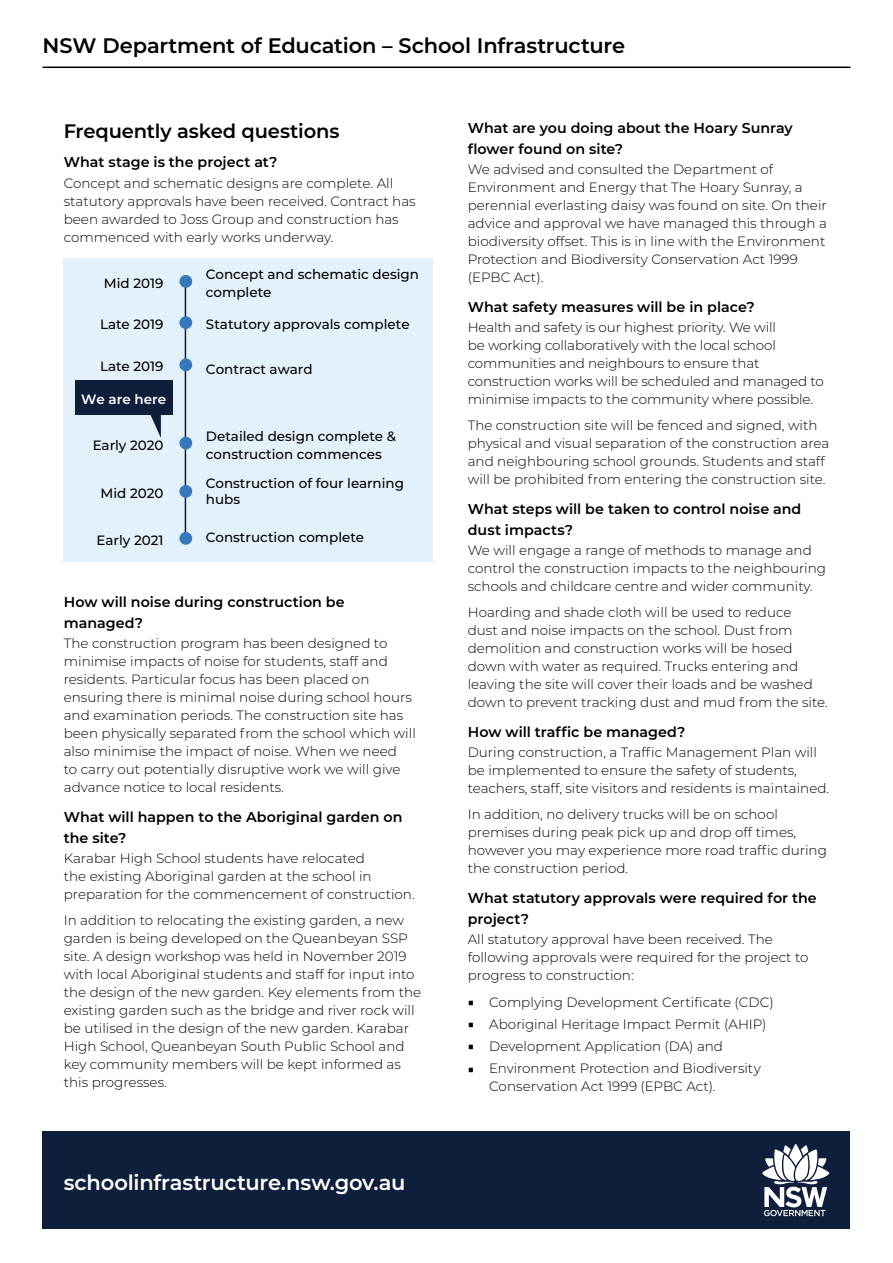
<style>
.page{position:relative;width:893px;height:1263px;background:#fff}
.page>*{position:absolute;margin:0;border:0;box-sizing:border-box;transform-origin:0 0}
.t1{font:600 21px "Montserrat";letter-spacing:-.01em;color:#000}
.t2{font:600 21px "Montserrat";letter-spacing:-.01em;color:#fff}
.Heading_2{font:600 19.5px "Montserrat";letter-spacing:-.005em;color:#000}
.Heading_3{font:600 14.25px/21px "Montserrat";color:#000}
.Body_light_9_12{font:300 13.5px/18px "Montserrat";color:#000}
.Timeline{font:500 13.5px/18px "Montserrat";color:#000}
.Timeline_date{font:500 13.5px "Montserrat";letter-spacing:-.005em;color:#000}
.Body_SemiBold_12_15{font:600 13.5px "Montserrat";color:#fff}
.s1{font-size:11.55px}
</style>
<div class="page">
<div style="left:43px;top:1131px;width:807px;height:98px;background:#0e1e3b"></div>
<hr style="left:43px;top:67px;width:807px;height:1px;background:#000">
<svg style="left:762px;top:1144px;width:67px;height:72px"></svg>
<div style="left:63px;top:258px;width:370px;height:304px;background:#e4f1fa"></div>
<hr style="left:185px;top:279px;width:1px;height:261px;background:#0e1e3b">
<div style="left:179px;top:275px;width:13px;height:13px;background:#3777bc;border-radius:50%"></div>
<div style="left:179px;top:316px;width:13px;height:13px;background:#3777bc;border-radius:50%"></div>
<div style="left:179px;top:358px;width:13px;height:13px;background:#3777bc;border-radius:50%"></div>
<div style="left:179px;top:437px;width:13px;height:12px;background:#3777bc;border-radius:50%"></div>
<div style="left:179px;top:485px;width:13px;height:13px;background:#3777bc;border-radius:50%"></div>
<div style="left:179px;top:532px;width:13px;height:13px;background:#3777bc;border-radius:50%"></div>
<div style="left:75px;top:381px;width:98px;height:34px;background:#0e1e3b"></div>
<svg style="left:150px;top:415px;width:11px;height:23px"></svg>
<h1 class="t1" style="left:43px;top:31px;width:584px">NSW Department of Education – School Infrastructure</h1>
<p class="Heading_2" style="left:64px;top:117px;width:277px">Frequently asked questions</p>
<p class="Heading_3" style="left:64px;top:151px;width:215px">What stage is the project at?</p>
<p class="Body_light_9_12" style="left:64px;top:173px;width:353px">Concept and schematic designs are complete. All statutory approvals have been received. Contract has been awarded to Joss Group and construction has commenced with early works underway.</p>
<p class="Timeline_date" style="left:104px;top:274px;width:61px">Mid 2019</p>
<p class="Timeline_date" style="left:100px;top:315px;width:65px">Late 2019</p>
<p class="Timeline_date" style="left:100px;top:357px;width:65px">Late 2019</p>
<p class="Body_SemiBold_12_15" style="left:81px;top:390px;width:87px">We are here</p>
<p class="Timeline_date" style="left:93px;top:435px;width:72px">Early 2020</p>
<p class="Timeline_date" style="left:101px;top:484px;width:64px">Mid 2020</p>
<p class="Timeline_date" style="left:97px;top:531px;width:68px">Early 2021</p>
<p class="Timeline" style="left:206px;top:265px;width:215px">Concept and schematic design complete</p>
<p class="Timeline" style="left:206px;top:315px;width:205px">Statutory approvals complete</p>
<p class="Timeline" style="left:206px;top:359px;width:108px">Contract award</p>
<p class="Timeline" style="left:206px;top:426px;width:192px">Detailed design complete &amp; construction commences</p>
<p class="Timeline" style="left:206px;top:474px;width:200px;line-height:16.2px">Construction of four learning hubs</p>
<p class="Timeline" style="left:206px;top:528px;width:160px">Construction complete</p>
<p class="Heading_3" style="left:64px;top:591px;width:282px">How will noise during construction be managed?</p>
<p class="Body_light_9_12" style="left:64px;top:634px;width:354px">The construction program has been designed to minimise impacts of noise for students, staff and residents. Particular focus has been placed on ensuring there is minimal noise during school hours and examination periods. The construction site has been physically separated from the school which will also minimise the impact of noise. When we need<br>to carry out potentially disruptive work we will give advance notice to local residents.</p>
<p class="Heading_3" style="left:64px;top:806px;width:340px">What will happen to the Aboriginal garden on the site?</p>
<p class="Body_light_9_12" style="left:64px;top:849px;width:352px">Karabar High School students have relocated<br>the existing Aboriginal garden at the school in preparation for the commencement of construction.</p>
<p class="Body_light_9_12" style="left:64px;top:911px;width:359px">In addition to relocating the existing garden, a new garden is being developed on the Queanbeyan SSP site. A design workshop was held in November 2019 with local Aboriginal students and staff for input into the design of the new garden. Key elements from the existing garden such as the bridge and river rock will be utilised in the design of the new garden. Karabar High School, Queanbeyan South Public School and key community members will be kept informed as this progresses.</p>
<h1 class="t2" style="left:64px;top:1168px;width:343px">schoolinfrastructure.nsw.gov.au</h1>
<p class="Heading_3" style="left:468px;top:117px;width:327px">What are you doing about the Hoary Sunray flower found on site?</p>
<p class="Body_light_9_12" style="left:468px;top:160px;width:361px">We advised and consulted the Department of Environment and Energy that The Hoary Sunray, a perennial everlasting daisy was found on site. On their advice and approval we have managed this through a biodiversity offset. This is in line with the Environment Protection and Biodiversity Conservation Act 1999 (EPBC Act).</p>
<p class="Heading_3" style="left:468px;top:295px;width:288px">What safety measures will be in place?</p>
<p class="Body_light_9_12" style="left:468px;top:317px;width:357px">Health and safety is our highest priority. We will<br>be working collaboratively with the local school communities and neighbours to ensure that construction works will be scheduled and managed to minimise impacts to the community where possible.</p>
<p class="Body_light_9_12" style="left:468px;top:416px;width:363px">The construction site will be fenced and signed, with physical and visual separation of the construction area and neighbouring school grounds. Students and staff will be prohibited from entering the construction site.</p>
<p class="Heading_3" style="left:468px;top:497px;width:335px">What steps will be taken to control noise and dust impacts?</p>
<p class="Body_light_9_12" style="left:468px;top:541px;width:360px">We will engage a range of methods to manage and control the construction impacts to the neighbouring schools and childcare centre and wider community.</p>
<p class="Body_light_9_12" style="left:468px;top:603px;width:362px">Hoarding and shade cloth will be used to reduce<br>dust and noise impacts on the school. Dust from demolition and construction works will be hosed down with water as required. Trucks entering and leaving the site will cover their loads and be washed down to prevent tracking dust and mud from the site.</p>
<p class="Heading_3" style="left:468px;top:721px;width:219px">How will traffic be managed?</p>
<p class="Body_light_9_12" style="left:468px;top:743px;width:363px">During construction, a Traffic Management Plan will be implemented to ensure the safety of students, teachers, staff, site visitors and residents is maintained.</p>
<p class="Body_light_9_12" style="left:468px;top:805px;width:361px">In addition, no delivery trucks will be on school premises during peak pick up and drop off times, however you may experience more road traffic during the construction period.</p>
<p class="Heading_3" style="left:468px;top:887px;width:351px">What statutory approvals were required for the project?</p>
<p class="Body_light_9_12" style="left:468px;top:930px;width:342px">All statutory approval have been received. The following approvals were required for the project to progress to construction:</p>
<p class="Body_light_9_12" style="left:468px;top:992px;width:307px"><span class="s1">■</span> Complying Development Certificate (CDC)</p>
<p class="Body_light_9_12" style="left:468px;top:1015px;width:300px"><span class="s1">■</span> Aboriginal Heritage Impact Permit (AHIP)</p>
<p class="Body_light_9_12" style="left:468px;top:1037px;width:257px"><span class="s1">■</span> Development Application (DA) and</p>
<p class="Body_light_9_12" style="left:489px;top:1059px;width:273px;text-indent:-21px"><span class="s1">■</span> Environment Protection and Biodiversity<br>Conservation Act 1999 (EPBC Act).</p>
</div>
